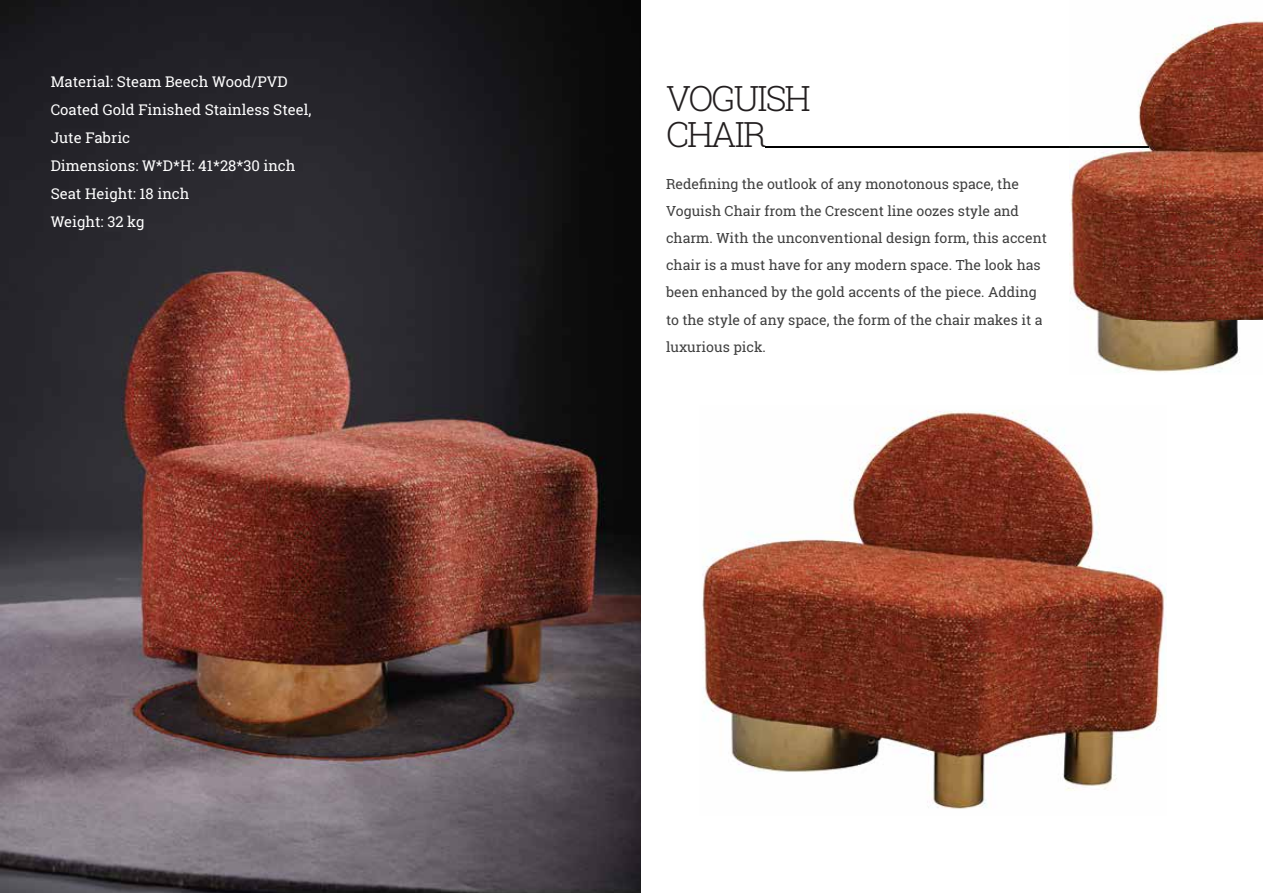
<style>
.page{position:relative;width:1263px;height:893px;background:#fff}
.page>*{position:absolute;margin:0;border:0;box-sizing:border-box;transform-origin:0 0}
.t1{font:300 34.95px/36.5px "Roboto Slab";letter-spacing:-.06em;color:#231f20}
.t2{font:14.85px/28px "Roboto Slab";color:#fff}
.t3{font:14.1px/27.2px "Roboto Slab";color:#3f3f3f}
</style>
<div class="page">
<img style="left:0;top:0;width:640px;height:893px">
<hr style="left:765px;top:146px;width:384px;height:1px;background:#000">
<img style="left:702px;top:410px;width:464px;height:399px">
<img style="left:1069px;top:20px;width:194px;height:353px">
<img style="left:1069px;top:146px;width:80px;height:1px">
<p class="t2" style="left:51px;top:67px;width:262px">Material: Steam Beech Wood/PVD<br>Coated Gold Finished Stainless Steel,<br>Jute Fabric<br>Dimensions: W*D*H: 41*28*30 inch<br>Seat Height: 18 inch<br>Weight: 32 kg</p>
<h1 class="t1" style="left:666px;top:79px;width:146px">VOGUISH<br>CHAIR</h1>
<p class="t3" style="left:666px;top:170px;width:382px">Redefining the outlook of any monotonous space, the Voguish Chair from the Crescent line oozes style and charm. With the unconventional design form, this accent chair is a must have for any modern space. The look has been enhanced by the gold accents of the piece. Adding to the style of any space, the form of the chair makes it a luxurious pick.</p>
</div>
